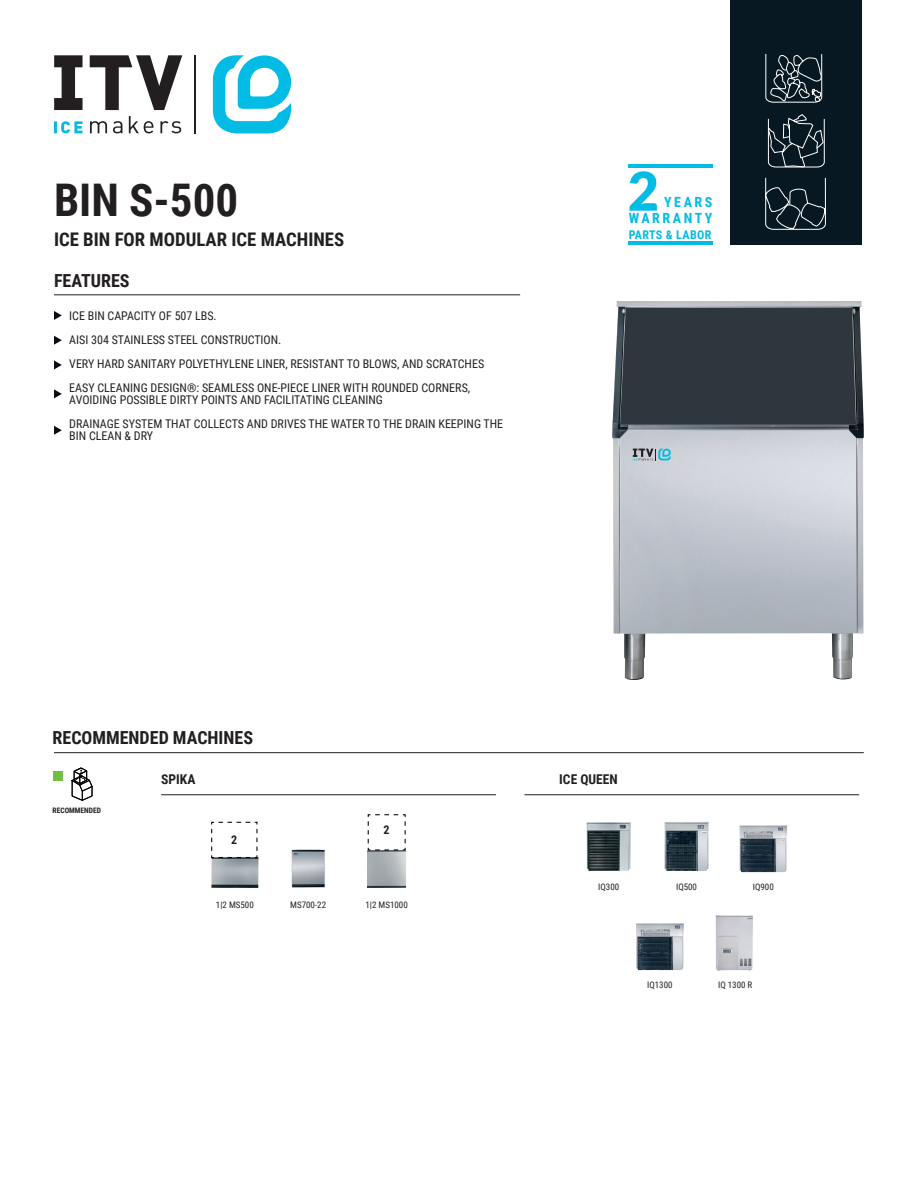
<style>
.page{position:relative;width:918px;height:1188px;background:#fff}
.page>*{position:absolute;margin:0;border:0;box-sizing:border-box;transform-origin:0 0}
.t1{font:900 53.4px "Lato";color:#02bce5}
.t2{font:700 45px "Roboto Condensed";color:#231f20}
.t3{font:700 18.75px "Roboto Condensed";color:#231f20}
.t4{font:700 18px "Roboto Condensed";color:#231f20}
.t5{font:700 13.95px/16.8px "Roboto Condensed";letter-spacing:.18em;color:#02bce5;text-align:right}
.t6{font:700 13.5px "Roboto Condensed";color:#231f20}
.t7{font:12px/24px "Roboto Condensed";color:#231f20}
.t8{font:700 12px "Roboto Condensed";letter-spacing:.03em;color:#02bce5}
.t9{font:700 12px "Roboto Condensed";color:#231f20}
.t10{font:9px "Roboto Condensed";color:#231f20}
.t11{font:700 7.5px "Roboto Condensed";color:#231f20}
</style>
<div class="page">
<hr style="left:194px;top:55px;width:2px;height:79px;background:#231f20">
<svg style="left:213px;top:55px;width:78px;height:78px"></svg>
<svg style="left:90px;top:116px;width:91px;height:17px"></svg>
<svg style="left:54px;top:121px;width:29px;height:12px"></svg>
<svg style="left:54px;top:55px;width:128px;height:55px"></svg>
<hr style="left:54px;top:294px;width:466px;height:1px;background:#231f20">
<hr style="left:54px;top:752px;width:810px;height:1px;background:#231f20">
<svg style="left:54px;top:311px;width:8px;height:9px"></svg>
<svg style="left:54px;top:336px;width:8px;height:9px"></svg>
<svg style="left:54px;top:360px;width:8px;height:9px"></svg>
<svg style="left:54px;top:389px;width:8px;height:9px"></svg>
<svg style="left:54px;top:426px;width:8px;height:9px"></svg>
<img style="left:612px;top:301px;width:252px;height:379px">
<div style="left:620px;top:308px;width:236px;height:117px;background:#2e373d"></div>
<svg style="left:633px;top:449px;width:38px;height:12px"></svg>
<div style="left:730px;top:0;width:131px;height:245px;background:#071822"></div>
<hr style="left:628px;top:242px;width:84px;height:3px;background:#02bce5">
<hr style="left:628px;top:165px;width:84px;height:3px;background:#02bce5">
<svg style="left:765px;top:54px;width:58px;height:49px"></svg>
<svg style="left:765px;top:114px;width:61px;height:116px"></svg>
<hr style="left:161px;top:794px;width:335px;height:1px;background:#231f20">
<hr style="left:524px;top:794px;width:335px;height:1px;background:#231f20">
<div style="left:53px;top:771px;width:9px;height:10px;background:#71bf44"></div>
<svg style="left:71px;top:767px;width:22px;height:34px"></svg>
<img style="left:291px;top:849px;width:34px;height:39px">
<img style="left:586px;top:822px;width:45px;height:49px">
<img style="left:664px;top:822px;width:45px;height:49px">
<img style="left:716px;top:915px;width:37px;height:56px">
<img style="left:739px;top:825px;width:48px;height:47px">
<img style="left:636px;top:923px;width:48px;height:47px">
<img style="left:367px;top:851px;width:39px;height:37px">
<svg style="left:367px;top:814px;width:39px;height:37px"></svg>
<img style="left:211px;top:857px;width:48px;height:31px">
<svg style="left:211px;top:821px;width:47px;height:38px"></svg>
<h2 class="t2" style="left:54px;top:169px;width:186px">BIN S-500</h2>
<h3 class="t3" style="left:54px;top:226px;width:292px">ICE BIN FOR MODULAR ICE MACHINES</h3>
<h3 class="t4" style="left:54px;top:268px;width:77px">FEATURES</h3>
<p class="t7" style="left:69px;top:303px;width:416px">ICE BIN CAPACITY OF 507 LBS.<br>AISI 304 STAINLESS STEEL CONSTRUCTION.<br>VERY HARD SANITARY POLYETHYLENE LINER, RESISTANT TO BLOWS, AND SCRATCHES EASY CLEANING DESIGN®: SEAMLESS ONE-PIECE LINER WITH ROUNDED CORNERS,</p>
<p class="t7" style="left:69px;top:387px;width:435px">AVOIDING POSSIBLE DIRTY POINTS AND FACILITATING CLEANING<br>DRAINAGE SYSTEM THAT COLLECTS AND DRIVES THE WATER TO THE DRAIN KEEPING THE</p>
<p class="t7" style="left:69px;top:423px;width:85px">BIN CLEAN &amp; DRY</p>
<h1 class="t1" style="left:628px;top:160px;width:32px">2</h1>
<p class="t8" style="left:629px;top:226px;width:84px">PARTS &amp; LABOR</p>
<p class="t5" style="left:629px;top:193px;width:85px">YEARS<br>WARRANTY</p>
<h3 class="t4" style="left:53px;top:725px;width:202px">RECOMMENDED MACHINES</h3>
<p class="t11" style="left:53px;top:805px;width:50px">RECOMMENDED</p>
<p class="t6" style="left:161px;top:770px;width:36px">SPIKA</p>
<p class="t6" style="left:559px;top:770px;width:60px">ICE QUEEN</p>
<p class="t9" style="left:231px;top:831px;width:8px">2</p>
<p class="t10" style="left:216px;top:898px;width:39px">1|2 MS500</p>
<p class="t9" style="left:383px;top:821px;width:8px">2</p>
<p class="t10" style="left:290px;top:898px;width:37px">MS700-22</p>
<p class="t10" style="left:365px;top:898px;width:44px">1|2 MS1000</p>
<p class="t10" style="left:598px;top:881px;width:22px">IQ300</p>
<p class="t10" style="left:676px;top:881px;width:22px">IQ500</p>
<p class="t10" style="left:753px;top:881px;width:22px">IQ900</p>
<p class="t10" style="left:647px;top:978px;width:27px">IQ1300</p>
<p class="t10" style="left:718px;top:978px;width:36px">IQ 1300 R</p>
</div>
